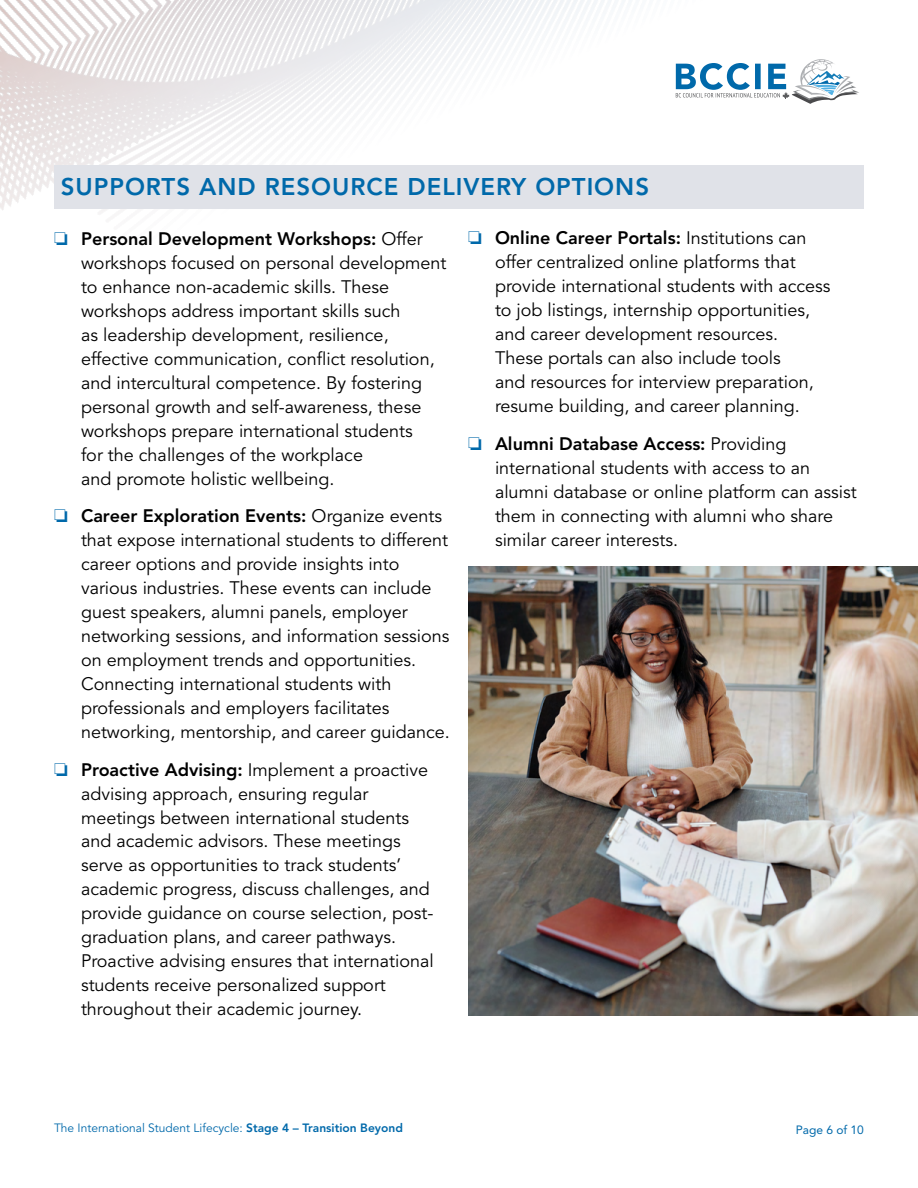
<style>
.page{position:relative;width:918px;height:1188px;background:#fff}
.page>*{position:absolute;margin:0;border:0;box-sizing:border-box;transform-origin:0 0}
.t1{font:800 24px "Avenir LT Std";letter-spacing:.04em;color:#0069aa}
.t2{font:18px/24px "Avenir LT Std";color:#000}
.t3{font:12px "Avenir LT Std";color:#0069aa}
.t4{font:12px "Avenir LT Std";color:#0069aa}
.s1{color:#0069aa}
.s2{font-weight:800}
</style>
<div class="page">
<img style="left:0;top:0;width:864px;height:214px">
<div style="left:54px;top:166px;width:810px;height:43px;background:#e0e2e8"></div>
<img style="left:468px;top:566px;width:450px;height:449px">
<h1 class="t1" style="left:61px;top:173px;width:590px">SUPPORTS AND RESOURCE DELIVERY OPTIONS</h1>
<p class="t2" style="left:81px;top:227px;width:367px;text-indent:-27px"><span class="s1">❏</span> <span class="s2">Personal Development Workshops:</span> Offer workshops focused on personal development to enhance non-academic skills. These workshops address important skills such<br>as leadership development, resilience, effective communication, conflict resolution, and intercultural competence. By fostering personal growth and self-awareness, these workshops prepare international students<br>for the challenges of the workplace<br>and promote holistic wellbeing.</p>
<p class="t2" style="left:81px;top:504px;width:370px;text-indent:-27px"><span class="s1">❏</span> <span class="s2">Career Exploration Events:</span> Organize events that expose international students to different career options and provide insights into various industries. These events can include guest speakers, alumni panels, employer networking sessions, and information sessions on employment trends and opportunities.<br>Connecting international students with professionals and employers facilitates networking, mentorship, and career guidance.</p>
<p class="t2" style="left:81px;top:758px;width:354px;text-indent:-27px"><span class="s1">❏</span> <span class="s2">Proactive Advising:</span> Implement a proactive advising approach, ensuring regular meetings between international students and academic advisors. These meetings serve as opportunities to track students’ academic progress, discuss challenges, and provide guidance on course selection, post&shy;graduation plans, and career pathways.<br>Proactive advising ensures that international students receive personalized support throughout their academic journey.</p>
<p class="t2" style="left:495px;top:227px;width:337px;text-indent:-27px"><span class="s1">❏</span> <span class="s2">Online Career Portals:</span> Institutions can offer centralized online platforms that provide international students with access to job listings, internship opportunities, and career development resources.<br>These portals can also include tools<br>and resources for interview preparation, resume building, and career planning.</p>
<p class="t2" style="left:495px;top:432px;width:363px;text-indent:-27px"><span class="s1">❏</span> <span class="s2">Alumni Database Access:</span> Providing international students with access to an alumni database or online platform can assist them in connecting with alumni who share similar career interests.</p>
<p class="t3" style="left:54px;top:1121px;width:350px">The International Student Lifecycle: <span class="s2">Stage 4 – Transition Beyond</span></p>
<p class="t4" style="left:796px;top:1123px;width:70px">Page 6 of 10</p>
</div>
